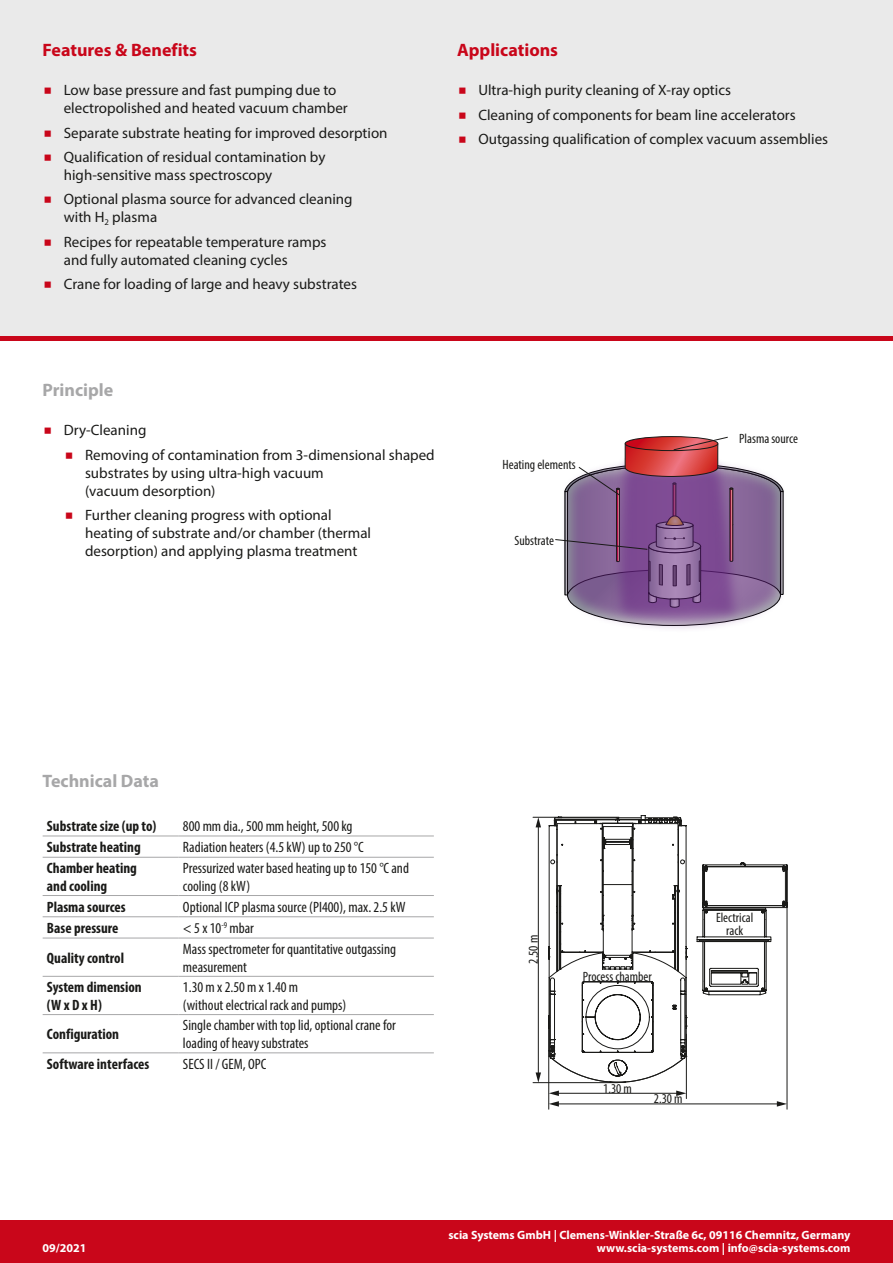
<style>
.page{position:relative;width:893px;height:1263px;background:#fff}
.page>*{position:absolute;margin:0;border:0;box-sizing:border-box;transform-origin:0 0}
.t1{font:700 18px "Myriad Pro";color:#c9061a}
.t2{font:700 18px "Myriad Pro";color:#a7a7a8}
.t3{font:15px/24.5px "Myriad Pro";color:#1a1a18}
.t4{font:condensed 15px/18px "Myriad Pro";color:#1a1a18}
.t5{font:700 condensed 15px/18px "Myriad Pro";color:#1a1a18}
.t6{font:condensed 13.5px/12.8px "Myriad Pro";color:#1a1a18;text-align:center}
.t7{font:700 12px "Myriad Pro";color:#fff}
.s1{color:#c9061a}
</style>
<div class="page">
<div style="left:0;top:0;width:893px;height:338px;background:#eaeaea"></div>
<hr style="left:43px;top:836px;width:136px;height:1px;background:#a7a7a8">
<hr style="left:179px;top:836px;width:255px;height:1px;background:#a7a7a8">
<hr style="left:43px;top:857px;width:136px;height:1px;background:#a7a7a8">
<hr style="left:179px;top:857px;width:255px;height:1px;background:#a7a7a8">
<hr style="left:43px;top:895px;width:136px;height:1px;background:#a7a7a8">
<hr style="left:179px;top:895px;width:255px;height:1px;background:#a7a7a8">
<hr style="left:43px;top:916px;width:136px;height:1px;background:#a7a7a8">
<hr style="left:179px;top:916px;width:255px;height:1px;background:#a7a7a8">
<hr style="left:43px;top:938px;width:136px;height:1px;background:#a7a7a8">
<hr style="left:179px;top:938px;width:255px;height:1px;background:#a7a7a8">
<hr style="left:43px;top:976px;width:136px;height:1px;background:#a7a7a8">
<hr style="left:179px;top:976px;width:255px;height:1px;background:#a7a7a8">
<hr style="left:43px;top:1014px;width:136px;height:1px;background:#a7a7a8">
<hr style="left:179px;top:1014px;width:255px;height:1px;background:#a7a7a8">
<hr style="left:43px;top:1052px;width:136px;height:1px;background:#a7a7a8">
<hr style="left:179px;top:1052px;width:255px;height:1px;background:#a7a7a8">
<img style="left:634px;top:625px;width:89px;height:4px">
<svg style="left:555px;top:436px;width:228px;height:189px"></svg>
<hr style="left:538px;top:825px;width:1px;height:249px;background:#1a1a18">
<svg style="left:536px;top:1072px;width:5px;height:10px"></svg>
<svg style="left:536px;top:818px;width:5px;height:9px"></svg>
<hr style="left:533px;top:1082px;width:85px;height:1px;background:#1a1a18">
<hr style="left:533px;top:817px;width:86px;height:1px;background:#1a1a18">
<svg style="left:548px;top:815px;width:239px;height:291px"></svg>
<hr style="left:548px;top:1027px;width:1px;height:82px;background:#1a1a18">
<hr style="left:787px;top:906px;width:1px;height:203px;background:#1a1a18">
<hr style="left:686px;top:1034px;width:1px;height:64px;background:#1a1a18">
<div style="left:0;top:1220px;width:893px;height:43px;background:#c9061a"></div>
<hr style="left:0;top:336px;width:893px;height:4px;background:#c9061a">
<p class="t1" style="left:43px;top:38px;width:156px">Features &amp; Benefits</p>
<p class="t3" style="left:64px;top:81px;width:285px;line-height:18px;text-indent:-21px"><span class="s1">⯀</span> Low base pressure and fast pumping due to electropolished and heated vacuum chamber</p>
<p class="t3" style="left:43px;top:120px;width:347px"><span class="s1">⯀</span> Separate substrate heating for improved desorption <span class="s1">⯀</span> Qualification of residual contamination by</p>
<p class="t3" style="left:43px;top:163px;width:312px;text-indent:21px">high-sensitive mass spectroscopy<br><span class="s1">⯀</span> Optional plasma source for advanced cleaning</p>
<p class="t3" style="left:43px;top:205px;width:285px;text-indent:21px">with H<sub>2</sub> plasma<br><span class="s1">⯀</span> Recipes for repeatable temperature ramps</p>
<p class="t3" style="left:43px;top:247px;width:316px;text-indent:21px">and fully automated cleaning cycles<br><span class="s1">⯀</span> Crane for loading of large and heavy substrates</p>
<p class="t1" style="left:457px;top:38px;width:102px">Applications</p>
<p class="t3" style="left:457px;top:78px;width:372px"><span class="s1">⯀</span> Ultra-high purity cleaning of X-ray optics<br><span class="s1">⯀</span> Cleaning of components for beam line accelerators<br><span class="s1">⯀</span> Outgassing qualification of complex vacuum assemblies</p>
<p class="t2" style="left:43px;top:378px;width:72px">Principle</p>
<p class="t3" style="left:64px;top:418px;width:372px;text-indent:-21px"><span class="s1">⯀</span> Dry-Cleaning<br><span class="s1">⯀</span> Removing of contamination from 3-dimensional shaped</p>
<p class="t3" style="left:85px;top:464px;width:240px;line-height:18px">substrates by using ultra-high vacuum (vacuum desorption)</p>
<p class="t3" style="left:85px;top:506px;width:288px;line-height:18px;text-indent:-21px"><span class="s1">⯀</span> Further cleaning progress with optional heating of substrate and/or chamber (thermal desorption) and applying plasma treatment</p>
<p class="t6" style="left:503px;top:458px;width:75px">Heating elements</p>
<p class="t6" style="left:515px;top:534px;width:41px">Substrate</p>
<p class="t6" style="left:739px;top:432px;width:60px">Plasma source</p>
<p class="t2" style="left:43px;top:770px;width:118px">Technical Data</p>
<p class="t5" style="left:47px;top:816px;width:111px">Substrate size (up to)</p>
<p class="t4" style="left:183px;top:817px;width:171px">800 mm dia., 500 mm height, 500 kg</p>
<p class="t5" style="left:47px;top:838px;width:95px">Substrate heating</p>
<p class="t4" style="left:183px;top:838px;width:182px">Radiation heaters (4.5 kW) up to 250 °C</p>
<p class="t5" style="left:47px;top:859px;width:92px">Chamber heating and cooling</p>
<p class="t4" style="left:183px;top:859px;width:228px">Pressurized water based heating up to 150 °C and cooling (8 kW)</p>
<p class="t5" style="left:47px;top:897px;width:80px">Plasma sources</p>
<p class="t4" style="left:183px;top:898px;width:224px">Optional ICP plasma source (PI400), max. 2.5 kW</p>
<p class="t5" style="left:47px;top:919px;width:73px">Base pressure</p>
<p class="t4" style="left:183px;top:919px;width:73px">&lt; 5 x 10<sup>-9</sup> mbar</p>
<p class="t5" style="left:47px;top:948px;width:79px">Quality control</p>
<p class="t4" style="left:183px;top:940px;width:215px">Mass spectrometer for quantitative outgassing measurement</p>
<p class="t5" style="left:47px;top:978px;width:96px">System dimension (W x D x H)</p>
<p class="t4" style="left:183px;top:978px;width:165px">1.30 m x 2.50 m x 1.40 m<br>(without electrical rack and pumps)</p>
<p class="t5" style="left:47px;top:1025px;width:74px">Configuration</p>
<p class="t4" style="left:183px;top:1016px;width:214px">Single chamber with top lid, optional crane for loading of heavy substrates</p>
<p class="t5" style="left:47px;top:1055px;width:104px">Software interfaces</p>
<p class="t4" style="left:183px;top:1055px;width:85px">SECS II / GEM, OPC</p>
<p class="t6" style="left:527px;top:963px;width:30px;rotate:-90deg">2.50 m</p>
<p class="t6" style="left:583px;top:969px;width:70px">Process chamber</p>
<p class="t6" style="left:716px;top:911px;width:39px">Electrical rack</p>
<p class="t6" style="left:603px;top:1082px;width:30px">1.30 m</p>
<p class="t6" style="left:654px;top:1092px;width:30px">2.30 m</p>
<p class="t7" style="left:448px;top:1227px;width:404px">scia Systems GmbH | Clemens-Winkler-Straße 6c, 09116 Chemnitz, Germany</p>
<p class="t7" style="left:43px;top:1240px;width:45px">09/2021</p>
<p class="t7" style="left:597px;top:1240px;width:255px">www.scia-systems.com | info@scia-systems.com</p>
</div>
